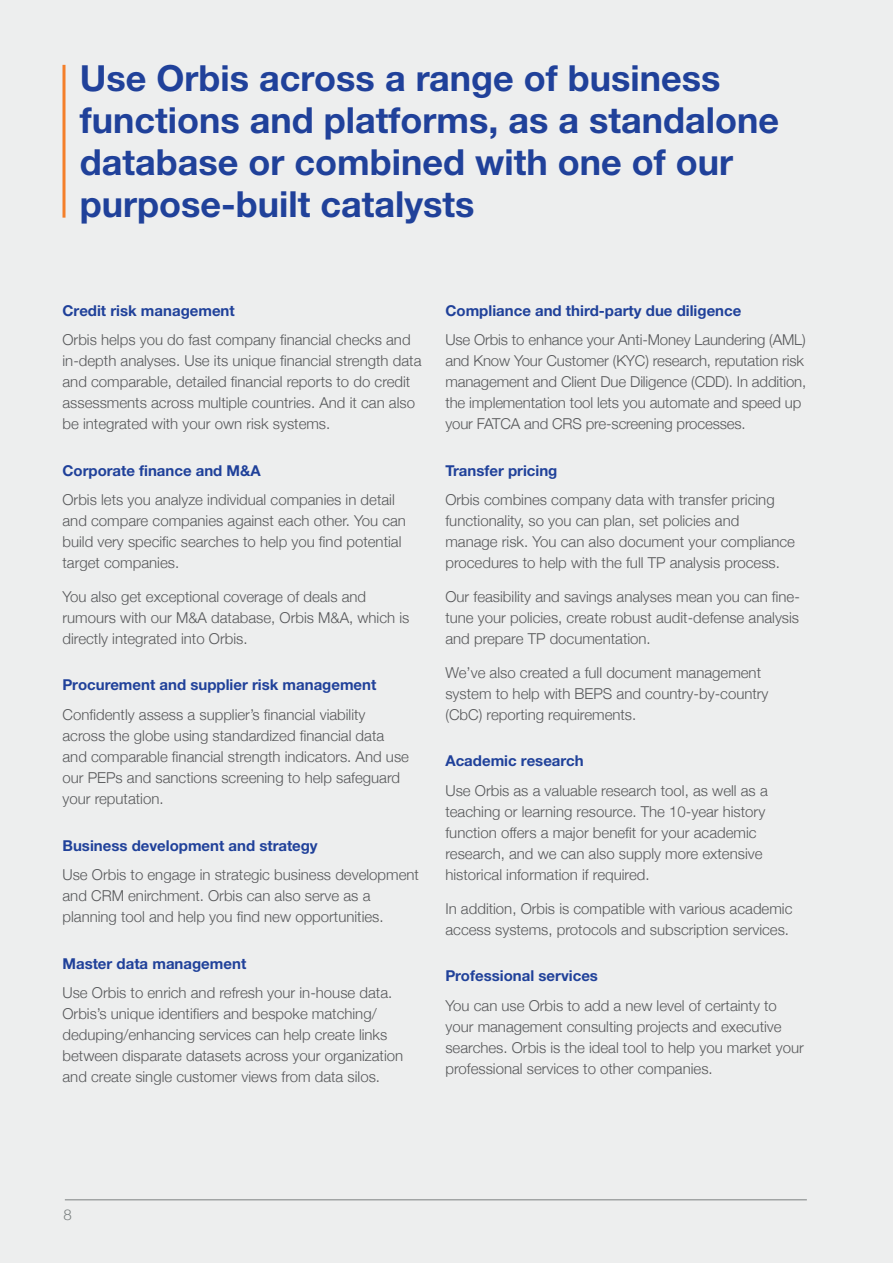
<style>
.page{position:relative;width:893px;height:1263px;background:#edeeee}
.page>*{position:absolute;margin:0;border:0;box-sizing:border-box;transform-origin:0 0}
.Page_heading{font:700 36px/42px "Helvetica Neue LTW1 G";color:#20419a}
.Body_copy{font:300 15px/21px "Helvetica Neue";color:#57585a}
.Subhead{font:700 15px "Helvetica Neue LTW1 G";color:#20419a}
.t1{font:300 15px "Helvetica Neue";color:#7b8080}
</style>
<div class="page">
<hr style="left:65px;top:1199px;width:742px;height:1px;background:#7b8080">
<hr style="left:62px;top:65px;width:3px;height:153px;background:#f47f2a">
<p class="Page_heading" style="left:80px;top:56px;width:642px">Use Orbis across a range of business</p>
<p class="Page_heading" style="left:80px;top:98px;width:701px">functions and platforms, as a standalone database or combined with one of our purpose-built catalysts</p>
<p class="Subhead" style="left:62px;top:301px;width:174px">Credit risk management</p>
<p class="Body_copy" style="left:62px;top:328px;width:360px">Orbis helps you do fast company financial checks and in-depth analyses. Use its unique financial strength data and comparable, detailed financial reports to do credit assessments across multiple countries. And it can also be integrated with your own risk systems.</p>
<p class="Subhead" style="left:62px;top:461px;width:200px">Corporate finance and M&amp;A</p>
<p class="Body_copy" style="left:62px;top:488px;width:345px">Orbis lets you analyze individual companies in detail and compare companies against each other. You can build very specific searches to help you find potential target companies.</p>
<p class="Body_copy" style="left:62px;top:585px;width:348px">You also get exceptional coverage of deals and rumours with our M&amp;A database, Orbis M&amp;A, which is directly integrated into Orbis.</p>
<p class="Subhead" style="left:62px;top:676px;width:315px">Procurement and supplier risk management</p>
<p class="Body_copy" style="left:62px;top:703px;width:348px">Confidently assess a supplier’s financial viability across the globe using standardized financial data and comparable financial strength indicators. And use our PEPs and sanctions screening to help safeguard your reputation.</p>
<p class="Subhead" style="left:62px;top:836px;width:257px">Business development and strategy</p>
<p class="Body_copy" style="left:62px;top:863px;width:358px">Use Orbis to engage in strategic business development and CRM enirchment. Orbis can also serve as a planning tool and help you find new opportunities.</p>
<p class="Subhead" style="left:62px;top:954px;width:185px">Master data management</p>
<p class="Body_copy" style="left:62px;top:981px;width:342px">Use Orbis to enrich and refresh your in-house data.<br>Orbis’s unique identifiers and bespoke matching/ deduping/enhancing services can help create links between disparate datasets across your organization and create single customer views from data silos.</p>
<p class="Subhead" style="left:445px;top:301px;width:297px">Compliance and third-party due diligence</p>
<p class="Body_copy" style="left:445px;top:328px;width:362px">Use Orbis to enhance your Anti-Money Laundering (AML) and Know Your Customer (KYC) research, reputation risk management and Client Due Diligence (CDD). In addition, the implementation tool lets you automate and speed up your FATCA and CRS pre-screening processes.</p>
<p class="Subhead" style="left:445px;top:461px;width:114px">Transfer pricing</p>
<p class="Body_copy" style="left:445px;top:488px;width:351px">Orbis combines company data with transfer pricing functionality, so you can plan, set policies and manage risk. You can also document your compliance procedures to help with the full TP analysis process.</p>
<p class="Body_copy" style="left:445px;top:585px;width:356px;text-align:justify">Our feasibility and savings analyses mean you can fine&shy;tune your policies, create robust audit-defense analysis and prepare TP documentation.</p>
<p class="Body_copy" style="left:445px;top:661px;width:325px">We’ve also created a full document management system to help with BEPS and country-by-country (CbC) reporting requirements.</p>
<p class="Subhead" style="left:445px;top:752px;width:140px">Academic research</p>
<p class="Body_copy" style="left:445px;top:779px;width:324px">Use Orbis as a valuable research tool, as well as a teaching or learning resource. The 10-year history function offers a major benefit for your academic research, and we can also supply more extensive historical information if required.</p>
<p class="Body_copy" style="left:445px;top:896px;width:348px">In addition, Orbis is compatible with various academic access systems, protocols and subscription services.</p>
<p class="Subhead" style="left:445px;top:966px;width:154px">Professional services</p>
<p class="Body_copy" style="left:445px;top:993px;width:360px">You can use Orbis to add a new level of certainty to your management consulting projects and executive searches. Orbis is the ideal tool to help you market your professional services to other companies.</p>
<p class="t1" style="left:63px;top:1202px;width:10px">8</p>
</div>
